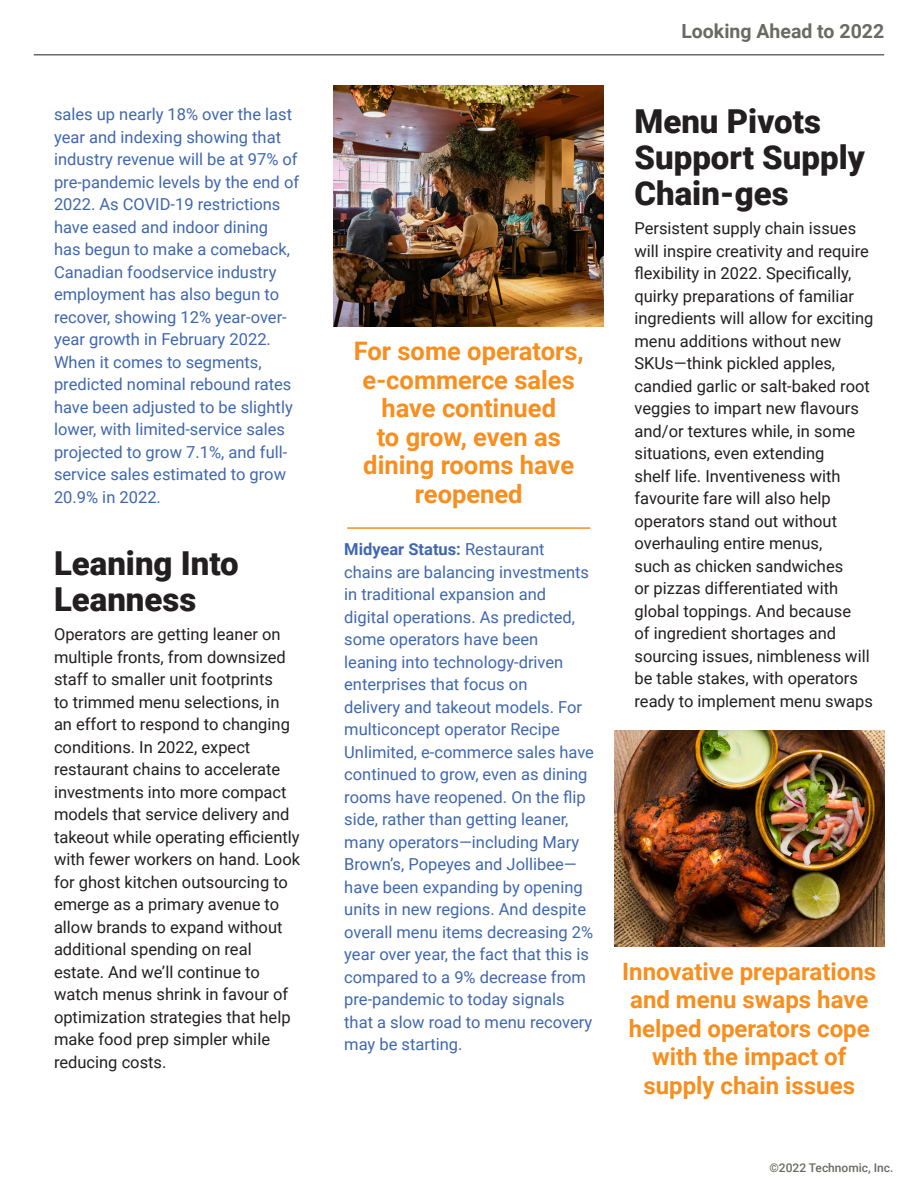
<style>
.page{position:relative;width:918px;height:1188px;background:#fff}
.page>*{position:absolute;margin:0;border:0;box-sizing:border-box;transform-origin:0 0}
.t1{font:900 33px/36px "Roboto";color:#231f20}
.t2{font:700 25.5px/28.5px "Roboto";color:#f78e1e;text-align:center}
.t3{font:700 24px/28.5px "Roboto";color:#f78e1e;text-align:center}
.t4{font:700 19.5px "Roboto";color:#6a6965}
.t5{font:16.5px/22.5px "Roboto";color:#231f20}
.t6{font:16.5px/22.5px "Roboto";color:#3f67b0}
.t7{font:500 12px "Roboto";color:#6a6965}
.s1{font-weight:700}
</style>
<div class="page">
<hr style="left:34px;top:54px;width:850px;height:2px;background:#6a6965">
<img style="left:334px;top:85px;width:270px;height:241px">
<hr style="left:347px;top:527px;width:243px;height:2px;background:#f78e1e">
<img style="left:614px;top:731px;width:270px;height:216px">
<p class="t6" style="left:54px;top:103px;width:247px">sales up nearly 18% over the last year and indexing showing that industry revenue will be at 97% of pre-pandemic levels by the end of<br>2022. As COVID-19 restrictions have eased and indoor dining<br>has begun to make a comeback,<br>Canadian foodservice industry employment has also begun to recover, showing 12% year-over&shy;year growth in February 2022.<br>When it comes to segments, predicted nominal rebound rates have been adjusted to be slightly lower, with limited-service sales projected to grow 7.1%, and full&shy;service sales estimated to grow<br>20.9% in 2022.</p>
<p class="t1" style="left:54px;top:544px;width:186px">Leaning Into<br>Leanness</p>
<p class="t5" style="left:54px;top:622px;width:248px">Operators are getting leaner on multiple fronts, from downsized staff to smaller unit footprints<br>to trimmed menu selections, in an effort to respond to changing conditions. In 2022, expect restaurant chains to accelerate investments into more compact models that service delivery and takeout while operating efficiently with fewer workers on hand. Look for ghost kitchen outsourcing to emerge as a primary avenue to allow brands to expand without additional spending on real estate. And we’ll continue to watch menus shrink in favour of optimization strategies that help make food prep simpler while reducing costs.</p>
<p class="t2" style="left:354px;top:336px;width:231px">For some operators, e-commerce sales have continued<br>to grow, even as dining rooms have reopened</p>
<p class="t6" style="left:344px;top:537px;width:251px"><span class="s1">Midyear Status:</span> Restaurant chains are balancing investments in traditional expansion and digital operations. As predicted, some operators have been leaning into technology-driven enterprises that focus on<br>delivery and takeout models. For multiconcept operator Recipe<br>Unlimited, e-commerce sales have continued to grow, even as dining rooms have reopened. On the flip side, rather than getting leaner, many operators—including Mary<br>Brown’s, Popeyes and Jollibee— have been expanding by opening units in new regions. And despite overall menu items decreasing 2% year over year, the fact that this is compared to a 9% decrease from pre-pandemic to today signals that a slow road to menu recovery may be starting.</p>
<p class="t4" style="left:681px;top:17px;width:204px">Looking Ahead to 2022</p>
<p class="t1" style="left:634px;top:102px;width:232px">Menu Pivots<br>Support Supply<br>Chain-ges</p>
<p class="t5" style="left:634px;top:216px;width:241px">Persistent supply chain issues will inspire creativity and require flexibility in 2022. Specifically, quirky preparations of familiar ingredients will allow for exciting menu additions without new<br>SKUs—think pickled apples, candied garlic or salt-baked root veggies to impart new flavours and/or textures while, in some situations, even extending<br>shelf life. Inventiveness with favourite fare will also help operators stand out without overhauling entire menus,<br>such as chicken sandwiches<br>or pizzas differentiated with global toppings. And because<br>of ingredient shortages and sourcing issues, nimbleness will be table stakes, with operators ready to implement menu swaps</p>
<p class="t3" style="left:622px;top:956px;width:255px">Innovative preparations and menu swaps have helped operators cope with the impact of supply chain issues</p>
<p class="t7" style="left:770px;top:1160px;width:126px">©2022 Technomic, Inc.</p>
</div>
